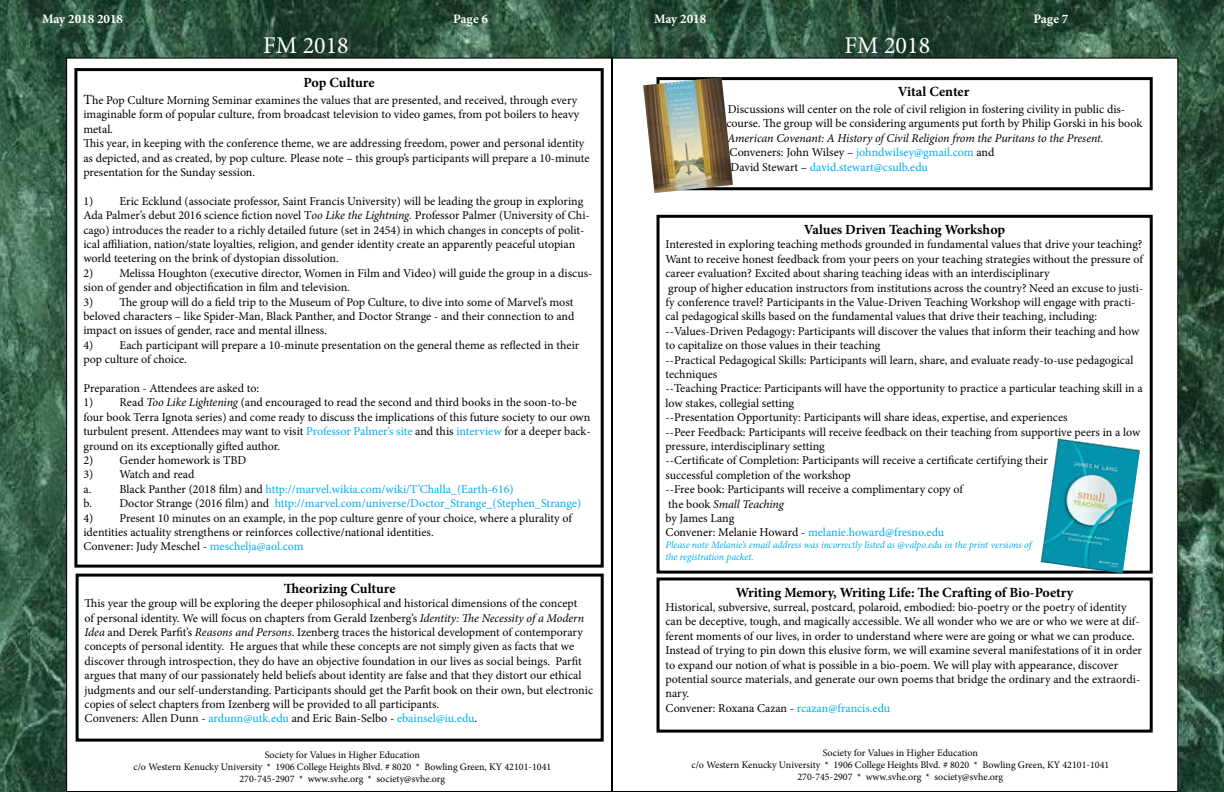
<style>
.page{position:relative;width:1224px;height:792px;background:#fff}
.page>*{position:absolute;margin:0;border:0;box-sizing:border-box;transform-origin:0 0}
.t1{font:24px "Minion Pro";color:#fff}
.t2{font:700 14px "Minion Pro";letter-spacing:-.005em;color:#000}
.t3{font:700 13px "Minion Pro";color:#fff}
.t4{font:12px/14.4px "Minion Pro";color:#000}
.t5{font:12px/14.4px "Minion Pro";letter-spacing:-.005em;color:#00aeef}
.t6{font:italic 12px/14.4px "Minion Pro";letter-spacing:-.01em;color:#000}
.t7{font:10px/12px "Minion Pro";color:#000;text-align:center}
.t8{font:italic 10px/12px "Minion Pro";letter-spacing:-.005em;color:#00aeef}
.s1{font-size:14px}
.s2{font-style:italic}
.s3{color:#00aeef}
.s4{color:#000}
.s5{font-style:normal}
.s6{font-style:normal;color:#00aeef}
</style>
<div class="page">
<img style="left:0;top:0;width:1224px;height:792px">
<div style="left:612px;top:58px;width:566px;height:734px;background:#fff"></div>
<div style="left:67px;top:58px;width:545px;height:734px;background:#fff"></div>
<div style="left:76px;top:574px;width:528px;height:168px;border:3px solid #000"></div>
<div style="left:657px;top:215px;width:496px;height:359px;border:3px solid #000"></div>
<div style="left:657px;top:77px;width:496px;height:113px;border:3px solid #000"></div>
<div style="left:657px;top:578px;width:496px;height:155px;border:3px solid #000"></div>
<img style="left:643px;top:77px;width:90px;height:116px">
<img style="left:1041px;top:439px;width:99px;height:135px">
<div style="left:74px;top:68px;width:530px;height:500px;border:3px solid #000"></div>
<p class="t3" style="left:42px;top:9px;width:83px">May 2018 2018</p>
<p class="t3" style="left:453px;top:9px;width:36px">Page 6</p>
<p class="t3" style="left:654px;top:9px;width:54px">May 2018</p>
<p class="t3" style="left:1033px;top:9px;width:36px">Page 7</p>
<h1 class="t1" style="left:263px;top:30px;width:87px">FM 2018</h1>
<h1 class="t1" style="left:845px;top:30px;width:87px">FM 2018</h1>
<p class="t2" style="left:304px;top:73px;width:72px">Pop Culture</p>
<p class="t4" style="left:83px;top:93px;width:508px"><span class="s1">T</span>he Pop Culture Morning Seminar examines the values that are presented, and received, through every imaginable form of popular culture, from broadcast television to video games, from pot boilers to heavy metal.<br>This year, in keeping with the conference theme, we are addressing freedom, power and personal identity as depicted, and as created, by pop culture. Please note – this group’s participants will prepare a 10-minute presentation for the Sunday session.</p>
<p class="t4" style="left:83px;top:194px;width:508px">1) Eric Ecklund (associate professor, Saint Francis University) will be leading the group in exploring Ada Palmer’s debut 2016 science fiction novel T<span class="s2">oo Like the Lightning.</span> Professor Palmer (University of Chi&shy;cago) introduces the reader to a richly detailed future (set in 2454) in which changes in concepts of polit&shy;ical affiliation, nation/state loyalties, religion, and gender identity create an apparently peaceful utopian world teetering on the brink of dystopian dissolution.</p>
<p class="t4" style="left:83px;top:266px;width:511px">2) Melissa Houghton (executive director, Women in Film and Video) will guide the group in a discus&shy;sion of gender and objectification in film and television.</p>
<p class="t4" style="left:83px;top:295px;width:493px;text-align:justify">3) The group will do a field trip to the Museum of Pop Culture, to dive into some of Marvel’s most beloved characters – like Spider-Man, Black Panther, and Doctor Strange - and their connection to and impact on issues of gender, race and mental illness.</p>
<p class="t4" style="left:83px;top:338px;width:497px">4) Each participant will prepare a 10-minute presentation on the general theme as reflected in their pop culture of choice.</p>
<p class="t4" style="left:83px;top:381px;width:177px">Preparation - Attendees are asked to:</p>
<p class="t4" style="left:83px;top:396px;width:509px">1) Read <span class="s2">Too Like Lightening</span> (and encouraged to read the second and third books in the soon-to-be four book Terra Ignota series) and come ready to discuss the implications of this future society to our own turbulent present. Attendees may want to visit <span class="s3">Professor Palmer’s site</span> and this <span class="s3">interview</span> for a deeper back&shy;ground on its exceptionally gifted author.</p>
<p class="t4" style="left:83px;top:453px;width:164px">2) Gender homework is TBD</p>
<p class="t5" style="left:83px;top:468px;width:499px"><span class="s4">3) Watch and read<br>a. Black Panther (2018 film) and</span> http://marvel.wikia.com/wiki/T’Challa_(Earth-616)<br><span class="s4">b. Doctor Strange (2016 film) and</span> http://marvel.com/universe/Doctor_Strange_(Stephen_Strange)</p>
<p class="t4" style="left:83px;top:511px;width:490px">4) Present 10 minutes on an example, in the pop culture genre of your choice, where a plurality of identities actuality strengthens or reinforces collective/national identities.<br>Convener: Judy Meschel - <span class="s3">meschelja@aol.com</span></p>
<p class="t2" style="left:898px;top:82px;width:73px">Vital Center</p>
<p class="t4" style="left:727px;top:102px;width:417px">Discussions will center on the role of civil religion in fostering civility in public dis&shy;course. The group will be considering arguments put forth by Philip Gorski in his book</p>
<p class="t6" style="left:728px;top:131px;width:378px">American Covenant: A History of Civil Religion from the Puritans to the Present.<br><span class="s5">Conveners: John Wilsey –</span> <span class="s6">johndwilsey@gmail.com</span> <span class="s5">and<br>David Stewart –</span> <span class="s6">david.stewart@csulb.edu</span></p>
<p class="t2" style="left:804px;top:220px;width:203px">Values Driven Teaching Workshop</p>
<p class="t4" style="left:666px;top:237px;width:479px">Interested in exploring teaching methods grounded in fundamental values that drive your teaching?<br>Want to receive honest feedback from your peers on your teaching strategies without the pressure of career evaluation? Excited about sharing teaching ideas with an interdisciplinary<br>group of higher education instructors from institutions across the country? Need an excuse to justi&shy;fy conference travel? Participants in the Value-Driven Teaching Workshop will engage with practi&shy;cal pedagogical skills based on the fundamental values that drive their teaching, including: --Values-Driven Pedagogy: Participants will discover the values that inform their teaching and how to capitalize on those values in their teaching<br>--Practical Pedagogical Skills: Participants will learn, share, and evaluate ready-to-use pedagogical techniques<br>--Teaching Practice: Participants will have the opportunity to practice a particular teaching skill in a low stakes, collegial setting<br>--Presentation Opportunity: Participants will share ideas, expertise, and experiences<br>--Peer Feedback: Participants will receive feedback on their teaching from supportive peers in a low pressure, interdisciplinary setting<br>--Certificate of Completion: Participants will receive a certificate certifying their<br>successful completion of the workshop<br>--Free book: Participants will receive a complimentary copy of<br>the book <span class="s2">Small Teaching<br></span>by James Lang<br>Convener: Melanie Howard - <span class="s3">melanie.howard@fresno.edu</span></p>
<p class="t8" style="left:666px;top:539px;width:368px">Please note Melanie’s email address was incorrectly listed as @valpo.edu in the print versions of the registration packet.</p>
<p class="t2" style="left:284px;top:578px;width:113px">Theorizing Culture</p>
<p class="t4" style="left:85px;top:596px;width:510px">This year the group will be exploring the deeper philosophical and historical dimensions of the concept<br>of personal identity. We will focus on chapters from Gerald Izenberg’s <span class="s2">Identity: The Necessity of a Modern Idea</span> and Derek Parfit’s <span class="s2">Reasons and Persons</span>. Izenberg traces the historical development of contemporary concepts of personal identity. He argues that while these concepts are not simply given as facts that we discover through introspection, they do have an objective foundation in our lives as social beings. Parfit argues that many of our passionately held beliefs about identity are false and that they distort our ethical judgments and our self-understanding. Participants should get the Parfit book on their own, but electronic copies of select chapters from Izenberg will be provided to all participants.<br>Conveners: Allen Dunn - <span class="s3">ardunn@utk.edu</span> and Eric Bain-Selbo - <span class="s3">ebainsel@iu.edu</span>.</p>
<p class="t7" style="left:133px;top:748px;width:419px">Society for Values in Higher Education<br>c/o Western Kenucky University * 1906 College Heights Blvd. # 8020 * Bowling Green, KY 42101-1041<br>270-745-2907 * www.svhe.org * society@svhe.org</p>
<p class="t2" style="left:736px;top:582px;width:339px">Writing Memory, Writing Life: The Crafting of Bio-Poetry</p>
<p class="t4" style="left:666px;top:600px;width:478px">Historical, subversive, surreal, postcard, polaroid, embodied: bio-poetry or the poetry of identity can be deceptive, tough, and magically accessible. We all wonder who we are or who we were at dif&shy;ferent moments of our lives, in order to understand where were are going or what we can produce.<br>Instead of trying to pin down this elusive form, we will examine several manifestations of it in order to expand our notion of what is possible in a bio-poem. We will play with appearance, discover potential source materials, and generate our own poems that bridge the ordinary and the extraordi&shy;nary.<br>Convener: Roxana Cazan - <span class="s3">rcazan@francis.edu</span></p>
<p class="t7" style="left:691px;top:747px;width:419px">Society for Values in Higher Education<br>c/o Western Kenucky University * 1906 College Heights Blvd. # 8020 * Bowling Green, KY 42101-1041<br>270-745-2907 * www.svhe.org * society@svhe.org</p>
</div>
